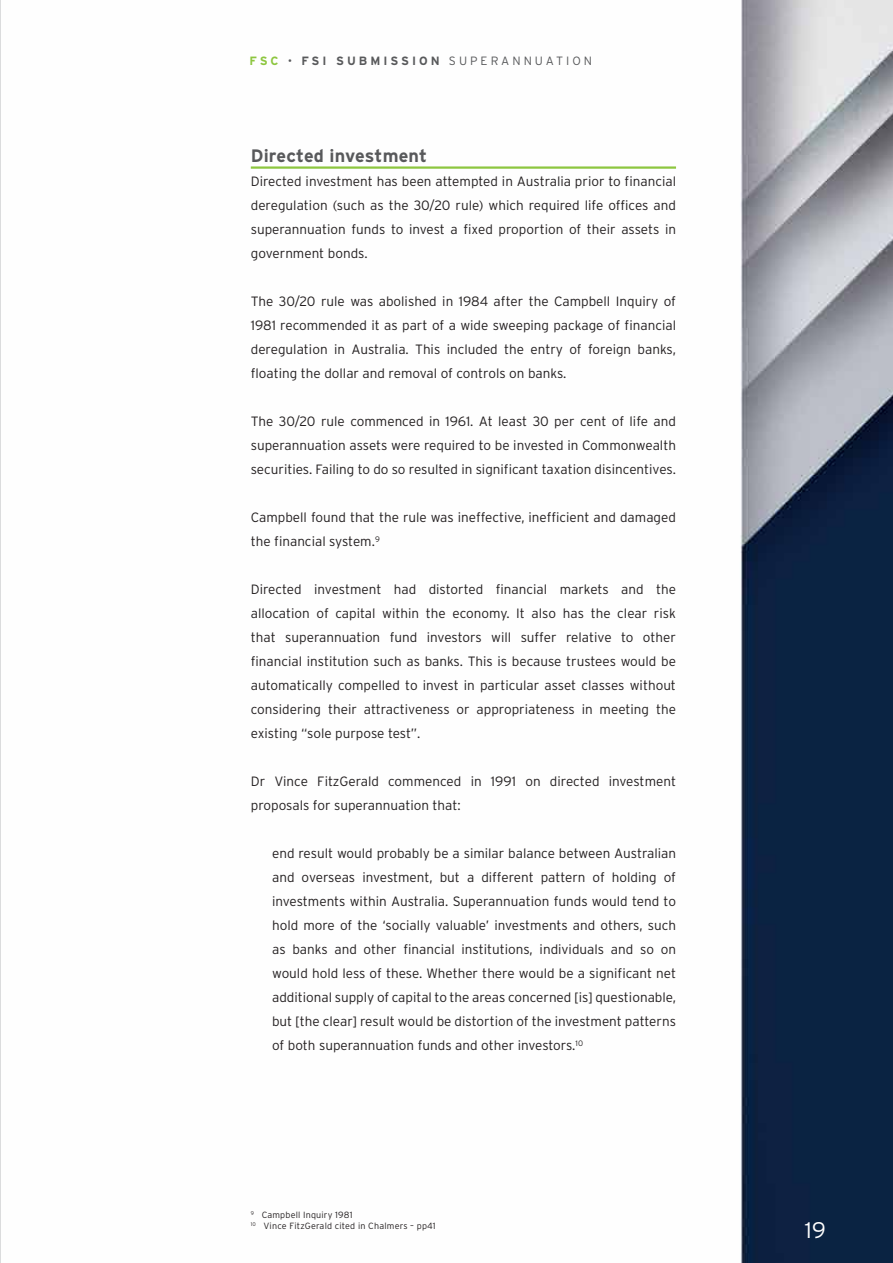
<style>
.page{position:relative;width:893px;height:1263px;background:#fff}
.page>*{position:absolute;margin:0;border:0;box-sizing:border-box;transform-origin:0 0}
.t1{font:300 22.5px "Interstate";color:#fff}
.t2{font:700 18px "Interstate";letter-spacing:.01em;color:#58595b}
.t3{font:300 13.5px/24px "Interstate";color:#231f20;text-align:justify}
.t4{font:300 12px "Interstate";letter-spacing:.25em;color:#58595b}
.t5{font:300 9px/10.5px "Interstate";letter-spacing:.02em;color:#231f20}
.s1{font-weight:700;color:#8dc63f}
.s2{font-weight:700}
</style>
<div class="page">
<img style="left:250px;top:0;width:643px;height:1263px">
<hr style="left:0;top:0;width:1px;height:1263px;background:#b8babc">
<hr style="left:251px;top:166px;width:425px;height:3px;background:#8dc63f">
<p class="t4" style="left:250px;top:53px;width:344px"><span class="s1">FSC</span> • <span class="s2">FSI SUBMISSION</span> SUPERANNUATION</p>
<h2 class="t2" style="left:251px;top:145px;width:178px">Directed investment</h2>
<p class="t3" style="left:251px;top:169px;width:427px">Directed investment has been attempted in Australia prior to financial deregulation (such as the 30/20 rule) which required life offices and superannuation funds to invest a fixed proportion of their assets in government bonds.</p>
<p class="t3" style="left:251px;top:289px;width:427px">The 30/20 rule was abolished in 1984 after the Campbell Inquiry of 1981 recommended it as part of a wide sweeping package of financial deregulation in Australia. This included the entry of foreign banks, floating the dollar and removal of controls on banks.</p>
<p class="t3" style="left:251px;top:409px;width:427px">The 30/20 rule commenced in 1961. At least 30 per cent of life and superannuation assets were required to be invested in Commonwealth securities. Failing to do so resulted in significant taxation disincentives.</p>
<p class="t3" style="left:251px;top:505px;width:427px">Campbell found that the rule was ineffective, inefficient and damaged the financial system.<sup>9</sup></p>
<p class="t3" style="left:251px;top:577px;width:427px">Directed investment had distorted financial markets and the allocation of capital within the economy. It also has the clear risk that superannuation fund investors will suffer relative to other financial institution such as banks. This is because trustees would be automatically compelled to invest in particular asset classes without considering their attractiveness or appropriateness in meeting the existing “sole purpose test”.</p>
<p class="t3" style="left:251px;top:769px;width:427px">Dr Vince FitzGerald commenced in 1991 on directed investment proposals for superannuation that:</p>
<p class="t3" style="left:272px;top:841px;width:405px">end result would probably be a similar balance between Australian and overseas investment, but a different pattern of holding of investments within Australia. Superannuation funds would tend to hold more of the ‘socially valuable’ investments and others, such as banks and other financial institutions, individuals and so on would hold less of these. Whether there would be a significant net additional supply of capital to the areas concerned [is] questionable, but [the clear] result would be distortion of the investment patterns of both superannuation funds and other investors.<sup>10</sup></p>
<p class="t5" style="left:251px;top:1209px;width:186px"><sup>9</sup> Campbell Inquiry 1981<br><sup>10</sup> Vince FitzGerald cited in Chalmers – pp41</p>
<h1 class="t1" style="left:805px;top:1217px;width:23px">19</h1>
</div>
